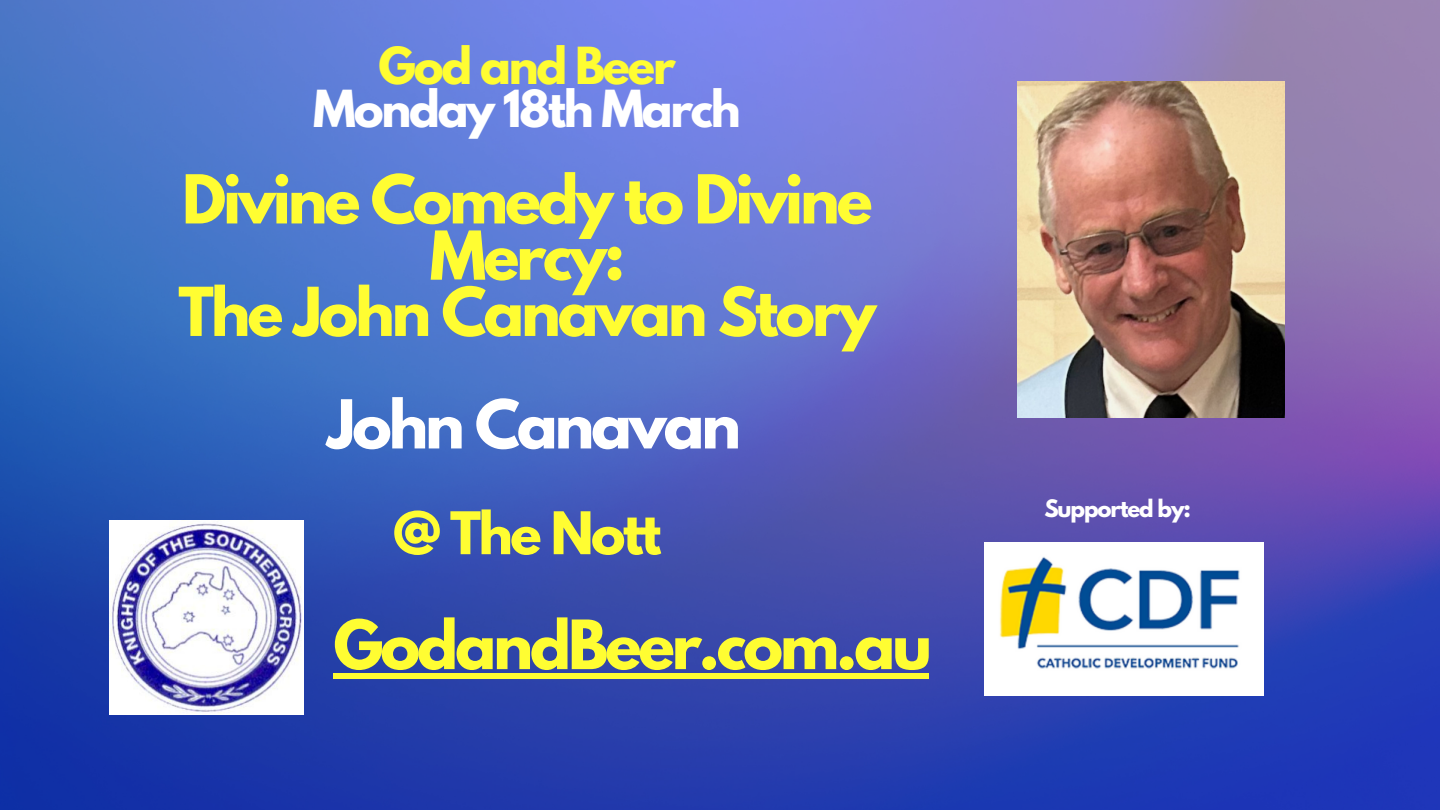
<style>
.page{position:relative;width:1440px;height:810px;background:#fff}
.page>*{position:absolute;margin:0;border:0;box-sizing:border-box;transform-origin:0 0}
.t1{font:700 60.2px "League Spartan";letter-spacing:-.05em;color:#fffd32}
.t2{font:700 59.7px/56.2px "League Spartan";letter-spacing:-.05em;color:#fffd32;text-align:center}
.t3{font:700 59.7px "League Spartan";letter-spacing:-.05em;color:#fff}
.t4{font:700 52.1px "League Spartan";letter-spacing:-.05em;color:#fffd32}
.t5{font:700 45.2px/42.8px "League Spartan";letter-spacing:-.05em;color:#fff;text-align:center}
.t6{font:700 21.3px "League Spartan";letter-spacing:-.05em;color:#fff}
.s1{color:#fffd32}
</style>
<div class="page">
<img style="left:0;top:0;width:1440px;height:810px">
<img style="left:109px;top:521px;width:194px;height:193px">
<img style="left:985px;top:542px;width:279px;height:154px">
<img style="left:1018px;top:81px;width:266px;height:337px">
<div style="left:333px;top:673px;width:596px;height:6px;background:#fffd32"></div>
<h1 class="t5" style="left:313px;top:50px;width:429px"><span class="s1">God and Beer<br></span>Monday 18th March</h1>
<h2 class="t2" style="left:178px;top:179px;width:700px">Divine Comedy to Divine<br>Mercy:<br>The John Canavan Story</h2>
<p class="t3" style="left:327px;top:395px;width:415px">John Canavan</p>
<h1 class="t4" style="left:393px;top:507px;width:270px">@ The Nott</h1>
<p class="t1" style="left:333px;top:615px;width:600px">GodandBeer.com.au</p>
<h1 class="t6" style="left:1044px;top:498px;width:148px">Supported by:</h1>
</div>
